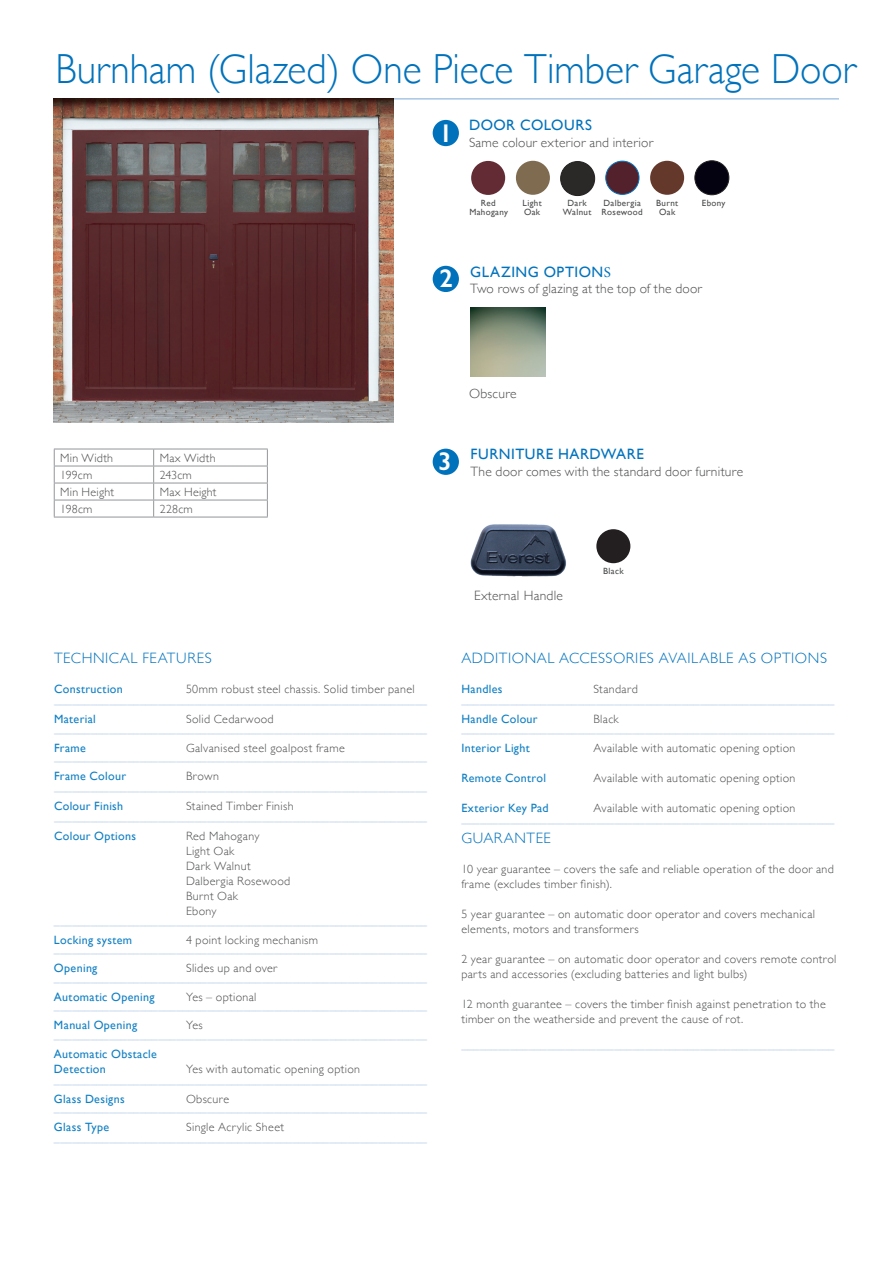
<style>
.page{position:relative;width:893px;height:1263px;background:#fff}
.page>*{position:absolute;margin:0;border:0;box-sizing:border-box;transform-origin:0 0}
.t1{font:300 42px "Gill Sans";color:#0072bc;scale:.94 1}
.t2{font:600 25.65px "Gill Sans";color:#fff}
.t3{font:300 15px "Gill Sans";letter-spacing:.04em;color:#0072bc}
.t4{font:15px "Gill Sans";letter-spacing:.035em;color:#0072bc}
.t5{font:300 13.5px "Gill Sans";letter-spacing:.015em;color:#4b4c4d}
.t6{font:300 12px "Gill Sans";color:#7ea7d8}
.t7{font:300 12px/15px "Gill Sans";letter-spacing:.03em;color:#4b4c4d}
.t8{font:12px/15px "Gill Sans";letter-spacing:.025em;color:#107fc3}
.t9{font:9px "Gill Sans";letter-spacing:.04em;color:#4b4c4d}
.s1{font-family:"Minion Pro"}
</style>
<div class="page">
<div style="left:471px;top:161px;width:34px;height:34px;background:#632b33;border-radius:50%"></div>
<div style="left:606px;top:161px;width:33px;height:33px;background:#52212b;border-radius:50%"></div>
<div style="left:605px;top:161px;width:34px;height:34px;border:1px solid #0072bc;border-radius:50%"></div>
<div style="left:561px;top:162px;width:34px;height:34px;background:#2b2828;border-radius:50%"></div>
<div style="left:560px;top:161px;width:35px;height:35px;border:1px solid #231f20;border-radius:50%"></div>
<div style="left:695px;top:161px;width:34px;height:34px;background:#040111;border-radius:50%"></div>
<div style="left:695px;top:161px;width:34px;height:34px;border:1px solid #231f20;border-radius:50%"></div>
<div style="left:516px;top:161px;width:34px;height:34px;background:#7e6b50;border-radius:50%"></div>
<div style="left:650px;top:161px;width:34px;height:34px;background:#64392c;border-radius:50%"></div>
<hr style="left:306px;top:99px;width:533px;height:1px;background:#7ea7d8">
<div style="left:433px;top:120px;width:26px;height:26px;background:#0072bc;border-radius:50%"></div>
<img style="left:54px;top:99px;width:339px;height:324px">
<div style="left:433px;top:266px;width:26px;height:26px;background:#0072bc;border-radius:50%"></div>
<img style="left:470px;top:307px;width:75px;height:70px">
<div style="left:433px;top:449px;width:26px;height:26px;background:#0072bc;border-radius:50%"></div>
<img style="left:470px;top:524px;width:96px;height:53px">
<div style="left:596px;top:529px;width:34px;height:34px;background:#231f20;border-radius:50%"></div>
<hr style="left:54px;top:449px;width:100px;height:1px;background:#939598">
<hr style="left:154px;top:449px;width:114px;height:1px;background:#939598">
<hr style="left:54px;top:466px;width:100px;height:1px;background:#939598">
<hr style="left:154px;top:466px;width:114px;height:1px;background:#939598">
<hr style="left:54px;top:483px;width:100px;height:1px;background:#939598">
<hr style="left:154px;top:483px;width:114px;height:1px;background:#939598">
<hr style="left:54px;top:500px;width:100px;height:1px;background:#939598">
<svg style="left:54px;top:449px;width:1px;height:68px"></svg>
<hr style="left:154px;top:500px;width:114px;height:1px;background:#939598">
<svg style="left:153px;top:449px;width:1px;height:68px"></svg>
<svg style="left:267px;top:449px;width:1px;height:68px"></svg>
<hr style="left:54px;top:517px;width:100px;height:1px;background:#939598">
<hr style="left:154px;top:517px;width:114px;height:1px;background:#939598">
<h1 class="t1" style="left:55px;top:36px;width:853px">Burnham (Glazed) One Piece Timber Garage Door</h1>
<p class="t4" style="left:469px;top:116px;width:124px">DOOR COLOURS</p>
<p class="t5" style="left:469px;top:132px;width:186px">Same colour exterior and interior</p>
<h2 class="t2" style="left:439px;top:118px;width:15px">1</h2>
<p class="t9" style="left:481px;top:197px;width:17px">Red</p>
<p class="t9" style="left:523px;top:197px;width:21px">Light</p>
<p class="t9" style="left:567px;top:197px;width:21px">Dark</p>
<p class="t9" style="left:603px;top:197px;width:39px">Dalbergia</p>
<p class="t9" style="left:656px;top:197px;width:24px">Burnt</p>
<p class="t9" style="left:702px;top:197px;width:25px">Ebony</p>
<p class="t9" style="left:469px;top:206px;width:40px">Mahogany</p>
<p class="t9" style="left:524px;top:206px;width:18px">Oak</p>
<p class="t9" style="left:563px;top:206px;width:81px">Walnut Rosewood</p>
<p class="t9" style="left:659px;top:206px;width:18px">Oak</p>
<p class="t4" style="left:470px;top:263px;width:142px">GLAZING OPTION<span class="s1">S</span></p>
<p class="t5" style="left:440px;top:278px;width:264px"><sup>2</sup> Two rows of glazing at the top of the door</p>
<p class="t7" style="left:60px;top:450px;width:54px">Min Width</p>
<p class="t7" style="left:160px;top:450px;width:57px">Max Width</p>
<p class="t7" style="left:60px;top:467px;width:34px">199cm</p>
<p class="t7" style="left:160px;top:467px;width:34px">243cm</p>
<p class="t7" style="left:60px;top:484px;width:55px">Min Height</p>
<p class="t7" style="left:160px;top:484px;width:58px">Max Height</p>
<p class="t7" style="left:60px;top:501px;width:34px">198cm</p>
<p class="t7" style="left:160px;top:501px;width:35px">228cm</p>
<p class="t5" style="left:469px;top:382px;width:49px">Obscure</p>
<p class="t4" style="left:470px;top:445px;width:175px">FURNITURE HARDWARE</p>
<p class="t5" style="left:438px;top:460px;width:307px"><sup>3</sup> The door comes with the standard door furniture</p>
<p class="t3" style="left:54px;top:646px;width:159px">TECHNICAL FEATURES</p>
<p class="t8" style="left:54px;top:681px;width:70px">Construction</p>
<p class="t7" style="left:186px;top:681px;width:230px">50mm robust steel chassis. Solid timber panel</p>
<p class="t6" style="left:54px;top:695px;width:375px">–––––––––––––––––––––––––––––––––––––––––––––––––––––––––––––</p>
<p class="t8" style="left:54px;top:711px;width:43px">Material</p>
<p class="t7" style="left:186px;top:711px;width:89px">Solid Cedarwood</p>
<p class="t6" style="left:54px;top:723px;width:375px">–––––––––––––––––––––––––––––––––––––––––––––––––––––––––––––</p>
<p class="t8" style="left:54px;top:740px;width:33px">Frame</p>
<p class="t7" style="left:186px;top:740px;width:160px">Galvanised steel goalpost frame</p>
<p class="t6" style="left:54px;top:752px;width:375px">–––––––––––––––––––––––––––––––––––––––––––––––––––––––––––––</p>
<p class="t8" style="left:54px;top:768px;width:74px">Frame Colour</p>
<p class="t7" style="left:186px;top:768px;width:34px">Brown</p>
<p class="t6" style="left:54px;top:782px;width:375px">–––––––––––––––––––––––––––––––––––––––––––––––––––––––––––––</p>
<p class="t8" style="left:54px;top:798px;width:71px">Colour Finish</p>
<p class="t7" style="left:186px;top:798px;width:109px">Stained Timber Finish</p>
<p class="t6" style="left:54px;top:812px;width:375px">–––––––––––––––––––––––––––––––––––––––––––––––––––––––––––––</p>
<p class="t8" style="left:54px;top:828px;width:84px">Colour Options</p>
<p class="t7" style="left:186px;top:828px;width:106px">Red Mahogany<br>Light Oak<br>Dark Walnut<br>Dalbergia Rosewood<br>Burnt Oak<br>Ebony</p>
<p class="t6" style="left:54px;top:915px;width:375px">–––––––––––––––––––––––––––––––––––––––––––––––––––––––––––––</p>
<p class="t8" style="left:54px;top:932px;width:80px">Locking system</p>
<p class="t7" style="left:186px;top:932px;width:134px">4 point locking mechanism</p>
<p class="t6" style="left:54px;top:944px;width:375px">–––––––––––––––––––––––––––––––––––––––––––––––––––––––––––––</p>
<p class="t8" style="left:54px;top:960px;width:45px">Opening</p>
<p class="t7" style="left:186px;top:960px;width:93px">Slides up and over</p>
<p class="t6" style="left:54px;top:972px;width:375px">–––––––––––––––––––––––––––––––––––––––––––––––––––––––––––––</p>
<p class="t8" style="left:54px;top:989px;width:102px">Automatic Opening</p>
<p class="t7" style="left:186px;top:989px;width:72px">Yes – optional</p>
<p class="t6" style="left:54px;top:1001px;width:375px">–––––––––––––––––––––––––––––––––––––––––––––––––––––––––––––</p>
<p class="t8" style="left:54px;top:1017px;width:85px">Manual Opening</p>
<p class="t7" style="left:186px;top:1017px;width:18px">Yes</p>
<p class="t6" style="left:54px;top:1029px;width:375px">–––––––––––––––––––––––––––––––––––––––––––––––––––––––––––––</p>
<p class="t8" style="left:54px;top:1046px;width:104px">Automatic Obstacle<br>Detection</p>
<p class="t7" style="left:186px;top:1061px;width:176px">Yes with automatic opening option</p>
<p class="t6" style="left:54px;top:1074px;width:375px">–––––––––––––––––––––––––––––––––––––––––––––––––––––––––––––</p>
<p class="t8" style="left:54px;top:1091px;width:72px">Glass Designs</p>
<p class="t7" style="left:186px;top:1091px;width:45px">Obscure</p>
<p class="t6" style="left:54px;top:1103px;width:375px">–––––––––––––––––––––––––––––––––––––––––––––––––––––––––––––</p>
<p class="t8" style="left:54px;top:1119px;width:57px">Glass Type</p>
<p class="t7" style="left:186px;top:1119px;width:100px">Single Acrylic Sheet</p>
<p class="t6" style="left:54px;top:1133px;width:375px">–––––––––––––––––––––––––––––––––––––––––––––––––––––––––––––</p>
<p class="t5" style="left:474px;top:585px;width:90px">External Handle</p>
<p class="t9" style="left:603px;top:566px;width:22px">Black</p>
<p class="t3" style="left:461px;top:646px;width:367px">ADDITIONAL ACCESSORIES AVAILABLE AS OPTIONS</p>
<p class="t8" style="left:461px;top:681px;width:43px">Handles</p>
<p class="t7" style="left:593px;top:681px;width:46px">Standard</p>
<p class="t6" style="left:461px;top:695px;width:375px">–––––––––––––––––––––––––––––––––––––––––––––––––––––––––––––</p>
<p class="t8" style="left:461px;top:711px;width:78px">Handle Colour</p>
<p class="t7" style="left:593px;top:711px;width:27px">Black</p>
<p class="t6" style="left:461px;top:723px;width:375px">–––––––––––––––––––––––––––––––––––––––––––––––––––––––––––––</p>
<p class="t8" style="left:461px;top:740px;width:70px">Interior Light</p>
<p class="t7" style="left:593px;top:740px;width:204px">Available with automatic opening option</p>
<p class="t8" style="left:461px;top:770px;width:86px">Remote Control</p>
<p class="t7" style="left:593px;top:770px;width:204px">Available with automatic opening option</p>
<p class="t8" style="left:461px;top:800px;width:89px">Exterior Key Pad</p>
<p class="t7" style="left:593px;top:800px;width:204px">Available with automatic opening option</p>
<p class="t6" style="left:461px;top:813px;width:375px">–––––––––––––––––––––––––––––––––––––––––––––––––––––––––––––</p>
<p class="t3" style="left:461px;top:826px;width:91px">GUARANTEE</p>
<p class="t7" style="left:461px;top:861px;width:374px">10 year guarantee – covers the safe and reliable operation of the door and frame (excludes timber finish).</p>
<p class="t7" style="left:461px;top:906px;width:355px">5 year guarantee – on automatic door operator and covers mechanical elements, motors and transformers</p>
<p class="t7" style="left:461px;top:951px;width:377px">2 year guarantee – on automatic door operator and covers remote control parts and accessories (excluding batteries and light bulbs)</p>
<p class="t7" style="left:461px;top:996px;width:366px">12 month guarantee – covers the timber finish against penetration to the timber on the weatherside and prevent the cause of rot.</p>
<p class="t6" style="left:461px;top:1040px;width:375px">–––––––––––––––––––––––––––––––––––––––––––––––––––––––––––––</p>
</div>
